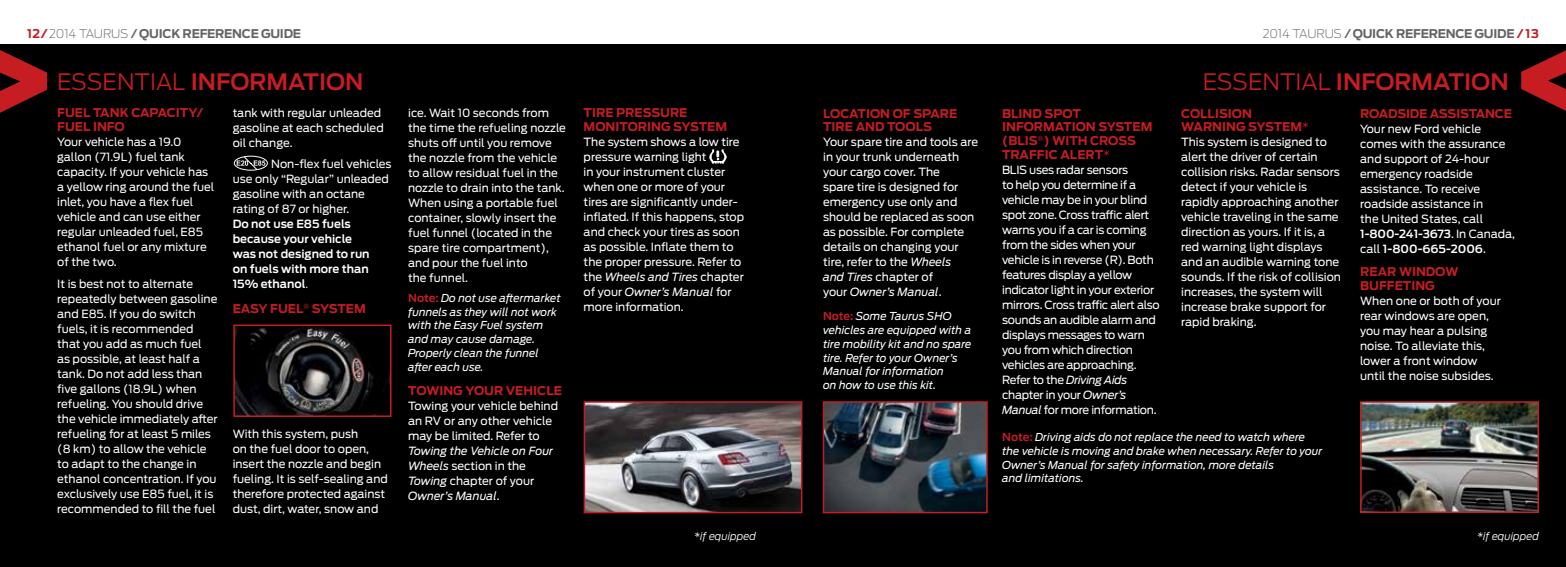
<style>
.page{position:relative;width:1566px;height:567px;background:#fff}
.page>*{position:absolute;margin:0;border:0;box-sizing:border-box;transform-origin:0 0}
.t1{font:600 22.5px "Ford Antenna";color:#c61d23}
.t2{font:700 12px/13.6px "Ford Antenna";color:#c61d23}
.t3{font:700 12px "Ford Antenna";letter-spacing:-.02em;color:#636466}
.t4{font:11.25px/15px "Ford Antenna";color:#fff}
.t5{font:11.25px/15px "Ford Antenna";letter-spacing:-.025em;color:#fff}
.t6{font:600 11.25px/15px "Ford Antenna";color:#fff}
.t7{font:italic 11.25px/15px "Ford Antenna";color:#fff}
.t8{font:italic 10.8px/14px "Ford Antenna";color:#fff}
.t9{font:italic 300 10.5px "Ford Antenna";color:#fff}
.s1{color:#c61d23}
.s2{font-weight:200}
.s3{font-weight:600}
.s4{font-weight:300}
.s5{font-weight:600;font-style:normal;color:#c61d23}
.s6{font-style:normal}
.s7{font-style:italic}
</style>
<div class="page">
<div style="left:783px;top:44px;width:783px;height:523px;background:#000"></div>
<div style="left:0;top:44px;width:784px;height:523px;background:#000"></div>
<div style="left:234px;top:156px;width:34px;height:14px;border:1px solid #fff;border-radius:50%"></div>
<svg style="left:237px;top:156px;width:28px;height:14px"></svg>
<img style="left:710px;top:149px;width:16px;height:15px">
<img style="left:236px;top:328px;width:153px;height:86px">
<div style="left:233px;top:325px;width:159px;height:92px;border:2px solid #c61d23"></div>
<img style="left:587px;top:404px;width:212px;height:106px">
<div style="left:584px;top:401px;width:218px;height:112px;border:2px solid #c61d23"></div>
<img style="left:1363px;top:404px;width:173px;height:106px">
<div style="left:1360px;top:401px;width:179px;height:112px;border:2px solid #c61d23"></div>
<img style="left:826px;top:404px;width:159px;height:106px">
<div style="left:823px;top:401px;width:165px;height:112px;border:2px solid #c61d23"></div>
<svg style="left:0;top:50px;width:47px;height:63px"></svg>
<svg style="left:1521px;top:50px;width:45px;height:61px"></svg>
<p class="t3" style="left:27px;top:23px;width:276px"><span class="s1">12/</span><span class="s2">2014 TAURUS</span> <span class="s3">/</span> QUICK REFERENCE GUIDE</p>
<p class="t3" style="left:1263px;top:23px;width:278px"><span class="s2">2014 TAURUS</span> <span class="s3">/</span> QUICK REFERENCE GUIDE <span class="s1">/ 13</span></p>
<h1 class="t1" style="left:57px;top:62px;width:308px"><span class="s4">ESSENTIAL</span> INFORMATION</h1>
<p class="t2" style="left:57px;top:105px;width:148px">FUEL TANK CAPACITY/<br>FUEL INFO</p>
<p class="t4" style="left:57px;top:133px;width:159px">Your vehicle has a 19.0 gallon (71.9L) fuel tank capacity. If your vehicle has a yellow ring around the fuel inlet, you have a flex fuel vehicle and can use either regular unleaded fuel, E85 ethanol fuel or any mixture of the two.</p>
<p class="t4" style="left:57px;top:275px;width:162px">It is best not to alternate repeatedly between gasoline and E85. If you do switch fuels, it is recommended that you add as much fuel<br>as possible, at least half a tank. Do not add less than five gallons (18.9L) when refueling. You should drive the vehicle immediately after refueling for at least 5 miles (8 km) to allow the vehicle to adapt to the change in ethanol concentration. If you exclusively use E85 fuel, it is recommended to fill the fuel</p>
<p class="t4" style="left:233px;top:104px;width:153px">tank with regular unleaded gasoline at each scheduled oil change.</p>
<p class="t4" style="left:233px;top:155px;width:160px;text-indent:39px">Non-flex fuel vehicles use only “Regular” unleaded gasoline with an octane rating of 87 or higher.</p>
<p class="t6" style="left:233px;top:216px;width:138px">Do not use E85 fuels because your vehicle was not designed to run on fuels with more than<br>15% ethanol<span class="s4">.</span></p>
<p class="t2" style="left:233px;top:300px;width:135px">EASY FUEL<sup>®</sup> SYSTEM</p>
<p class="t4" style="left:233px;top:425px;width:157px">With this system, push<br>on the fuel door to open, insert the nozzle and begin fueling. It is self-sealing and therefore protected against dust, dirt, water, snow and</p>
<p class="t4" style="left:408px;top:104px;width:159px">ice. Wait 10 seconds from the time the refueling nozzle shuts off until you remove the nozzle from the vehicle to allow residual fuel in the nozzle to drain into the tank.<br>When using a portable fuel container, slowly insert the fuel funnel (located in the spare tire compartment), and pour the fuel into<br>the funnel.</p>
<p class="t8" style="left:408px;top:290px;width:154px"><span class="s5">Note:</span> Do not use aftermarket funnels as they will not work with the Easy Fuel system and may cause damage.<br>Properly clean the funnel after each use.</p>
<p class="t2" style="left:408px;top:383px;width:155px">TOWING YOUR VEHICLE</p>
<p class="t4" style="left:408px;top:397px;width:151px">Towing your vehicle behind an RV or any other vehicle may be limited. Refer to</p>
<p class="t7" style="left:408px;top:442px;width:146px">Towing the Vehicle on Four<br>Wheels <span class="s6">section in the<br></span>Towing <span class="s6">chapter of your<br></span>Owner’s Manual<span class="s6">.</span></p>
<p class="t2" style="left:584px;top:105px;width:145px">TIRE PRESSURE<br>MONITORING SYSTEM</p>
<p class="t4" style="left:584px;top:133px;width:162px">The system shows a low tire pressure warning light<br>in your instrument cluster when one or more of your tires are significantly under&shy;inflated. If this happens, stop and check your tires as soon as possible. Inflate them to the proper pressure. Refer to the <span class="s7">Wheels and Tires</span> chapter of your <span class="s7">Owner’s Manual</span> for more information.</p>
<p class="t2" style="left:823px;top:105px;width:136px">LOCATION OF SPARE<br>TIRE AND TOOLS</p>
<p class="t4" style="left:823px;top:133px;width:157px">Your spare tire and tools are in your trunk underneath your cargo cover. The<br>spare tire is designed for emergency use only and should be replaced as soon as possible. For complete details on changing your tire, refer to the <span class="s7">Wheels<br>and Tires</span> chapter of<br>your <span class="s7">Owner’s Manual</span>.</p>
<p class="t8" style="left:823px;top:308px;width:150px"><span class="s5">Note:</span> Some Taurus SHO vehicles are equipped with a tire mobility kit and no spare tire. Refer to your Owner’s<br>Manual for information<br>on how to use this kit.</p>
<p class="t2" style="left:1002px;top:105px;width:152px">BLIND SPOT<br>INFORMATION SYSTEM (BLIS<sup>®</sup>) WITH CROSS<br>TRAFFIC ALERT<span class="s4">*</span></p>
<p class="t5" style="left:1002px;top:161px;width:159px">BLIS uses radar sensors<br>to help you determine if a vehicle may be in your blind spot zone. Cross traffic alert warns you if a car is coming from the sides when your vehicle is in reverse (R). Both features display a yellow indicator light in your exterior mirrors. Cross traffic alert also sounds an audible alarm and displays messages to warn you from which direction vehicles are approaching.<br>Refer to the <span class="s7">Driving Aids </span>chapter in your <span class="s7">Owner’s<br>Manual</span> for more information.</p>
<h1 class="t1" style="left:1203px;top:62px;width:307px"><span class="s4">ESSENTIAL</span> INFORMATION</h1>
<p class="t2" style="left:1181px;top:105px;width:129px">COLLISION<br>WARNING SYSTEM<span class="s4">*</span></p>
<p class="t4" style="left:1181px;top:133px;width:161px">This system is designed to alert the driver of certain collision risks. Radar sensors detect if your vehicle is rapidly approaching another vehicle traveling in the same direction as yours. If it is, a red warning light displays and an audible warning tone sounds. If the risk of collision increases, the system will increase brake support for rapid braking.</p>
<p class="t2" style="left:1360px;top:105px;width:153px">ROADSIDE ASSISTANCE</p>
<p class="t4" style="left:1360px;top:120px;width:156px">Your new Ford vehicle comes with the assurance and support of 24-hour emergency roadside assistance. To receive roadside assistance in<br>the United States, call<br><span class="s3">1-800-241-3673</span>. In Canada, call <span class="s3">1-800-665-2006</span>.</p>
<p class="t2" style="left:1360px;top:264px;width:100px">REAR WINDOW<br>BUFFETING</p>
<p class="t4" style="left:1360px;top:292px;width:142px">When one or both of your rear windows are open, you may hear a pulsing noise. To alleviate this, lower a front window until the noise subsides.</p>
<p class="t8" style="left:1002px;top:429px;width:322px"><span class="s5">Note:</span> Driving aids do not replace the need to watch where the vehicle is moving and brake when necessary. Refer to your Owner’s Manual for safety information, more details<br>and limitations.</p>
<p class="t9" style="left:694px;top:527px;width:63px">*if equipped</p>
<p class="t9" style="left:1477px;top:527px;width:63px">*if equipped</p>
</div>
